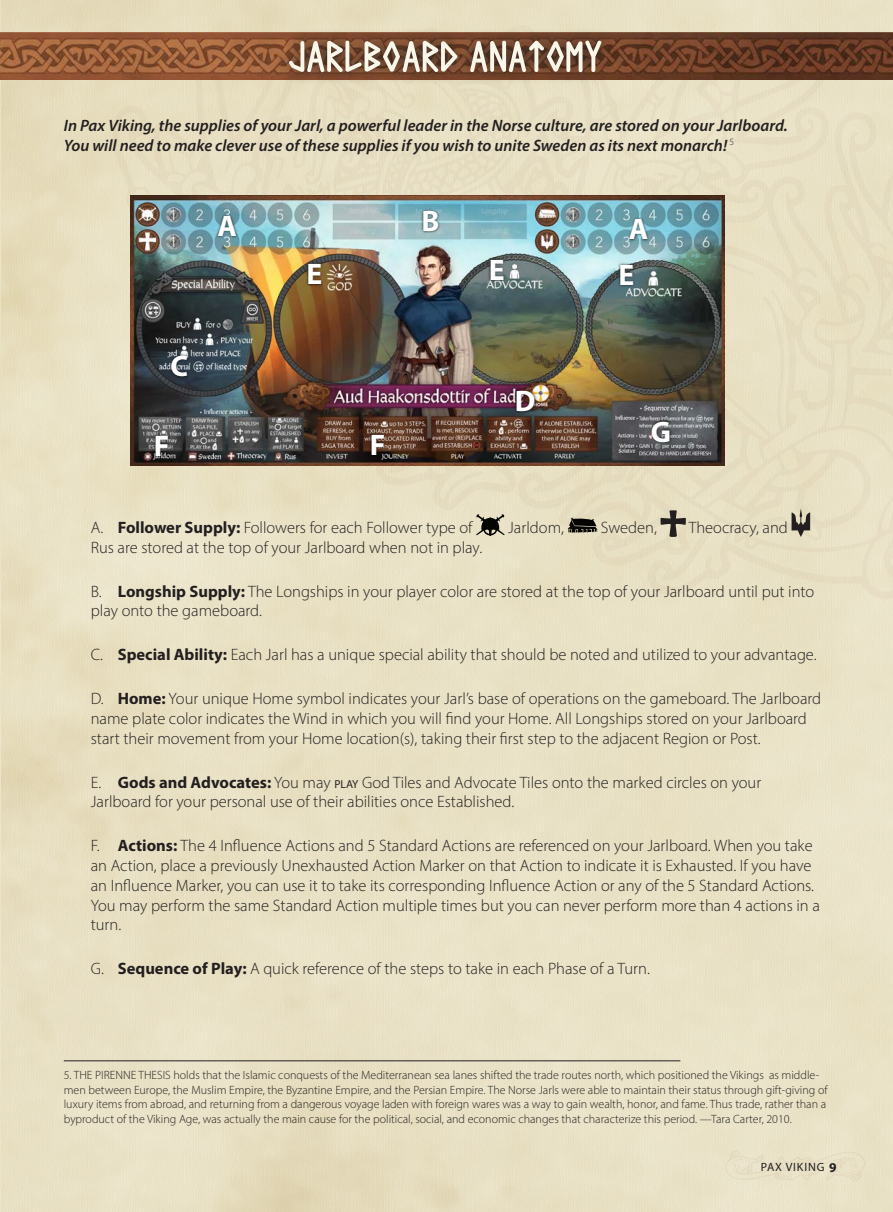
<style>
.page{position:relative;width:893px;height:1212px;background:#fff}
.page>*{position:absolute;margin:0;border:0;box-sizing:border-box;transform-origin:0 0}
.Rubrik__Headline_cen{font:52.5px "Pax Viking";color:#f9f7e9}
.t1{font:700 29.85px "Myriad Pro";color:#fff}
.t2{font:300 16.5px/19.8px "Myriad Pro";color:#231f20}
.Body___out{font:italic 600 16.5px/19.8px "Myriad Pro";color:#231f20}
.Footnotes{font:300 12px/14.4px "Myriad Pro";color:#231f20}
.t3{font:12px "Myriad Pro";letter-spacing:.07em;color:#231f20}
.s1{font-weight:700}
.s2{font-weight:400;font-size:11.55px}
.s3{font-weight:700;font-size:13.5px}
</style>
<div class="page">
<img style="left:0;top:0;width:1px;height:1212px">
<img style="left:1px;top:0;width:892px;height:1212px">
<div style="left:113px;top:25px;width:780px;height:575px;background:#e8e0c4"></div>
<svg style="left:292px;top:144px;width:14px;height:26px"></svg>
<svg style="left:724px;top:1150px;width:142px;height:31px"></svg>
<img style="left:0;top:33px;width:893px;height:47px">
<svg style="left:476px;top:514px;width:29px;height:22px"></svg>
<svg style="left:568px;top:517px;width:29px;height:16px"></svg>
<svg style="left:660px;top:510px;width:26px;height:27px"></svg>
<svg style="left:791px;top:508px;width:19px;height:29px"></svg>
<hr style="left:64px;top:1060px;width:616px;height:1px;background:#231f20">
<svg style="left:277px;top:28px;width:337px;height:57px"></svg>
<img style="left:131px;top:195px;width:593px;height:271px">
<img style="left:214px;top:207px;width:27px;height:41px">
<img style="left:418px;top:203px;width:26px;height:40px">
<img style="left:166px;top:348px;width:26px;height:40px">
<img style="left:511px;top:382px;width:29px;height:41px">
<img style="left:302px;top:255px;width:25px;height:41px">
<img style="left:150px;top:427px;width:24px;height:41px">
<img style="left:366px;top:426px;width:24px;height:41px">
<img style="left:647px;top:413px;width:28px;height:40px">
<img style="left:485px;top:251px;width:24px;height:41px">
<img style="left:615px;top:256px;width:24px;height:41px">
<img style="left:625px;top:210px;width:28px;height:41px">
<p class="Rubrik__Headline_cen" style="left:289px;top:23px;width:317px">JARLBOARD ANATOMY</p>
<p class="Body___out" style="left:64px;top:115px;width:725px">In Pax Viking, the supplies of your Jarl, a powerful leader in the Norse culture, are stored on your Jarlboard.<br>You will need to make clever use of these supplies if you wish to unite Sweden as its next monarch! <sup>5</sup></p>
<p class="t1" style="left:217px;top:207px;width:21px">A</p>
<p class="t1" style="left:422px;top:202px;width:19px">B</p>
<p class="t1" style="left:170px;top:347px;width:19px">C</p>
<p class="t1" style="left:306px;top:255px;width:17px">E</p>
<p class="t1" style="left:154px;top:426px;width:17px">F</p>
<p class="t1" style="left:370px;top:426px;width:17px">F</p>
<p class="t1" style="left:629px;top:210px;width:21px">A</p>
<p class="t1" style="left:489px;top:251px;width:17px">E</p>
<p class="t1" style="left:619px;top:255px;width:17px">E</p>
<p class="t1" style="left:515px;top:382px;width:22px">D</p>
<p class="t1" style="left:651px;top:412px;width:22px">G</p>
<p class="t2" style="left:91px;top:517px;width:383px">A. <span class="s1">Follower Supply:</span> Followers for each Follower type of</p>
<p class="t2" style="left:508px;top:517px;width:57px">Jarldom,</p>
<p class="t2" style="left:601px;top:517px;width:58px">Sweden,</p>
<p class="t2" style="left:689px;top:517px;width:101px">Theocracy, and</p>
<p class="t2" style="left:91px;top:537px;width:393px">Rus are stored at the top of your Jarlboard when not in play.</p>
<p class="t2" style="left:91px;top:581px;width:725px">B. <span class="s1">Longship Supply:</span> The Longships in your player color are stored at the top of your Jarlboard until put into play onto the gameboard.</p>
<p class="t2" style="left:91px;top:645px;width:727px">C. <span class="s1">Special Ability:</span> Each Jarl has a unique special ability that should be noted and utilized to your advantage.</p>
<p class="t2" style="left:91px;top:688px;width:732px">D. <span class="s1">Home:</span> Your unique Home symbol indicates your Jarl’s base of operations on the gameboard. The Jarlboard name plate color indicates the Wind in which you will find your Home. All Longships stored on your Jarlboard start their movement from your Home location(s), taking their first step to the adjacent Region or Post.</p>
<p class="t2" style="left:91px;top:772px;width:672px">E. <span class="s1">Gods and Advocates:</span> You may <span class="s2">play</span> God Tiles and Advocate Tiles onto the marked circles on your<br>Jarlboard for your personal use of their abilities once Established.</p>
<p class="t2" style="left:91px;top:836px;width:731px">F. <span class="s1">Actions:</span> The 4 Influence Actions and 5 Standard Actions are referenced on your Jarlboard. When you take an Action, place a previously Unexhausted Action Marker on that Action to indicate it is Exhausted. If you have an Influence Marker, you can use it to take its corresponding Influence Action or any of the 5 Standard Actions.<br>You may perform the same Standard Action multiple times but you can never perform more than 4 actions in a turn.</p>
<p class="t2" style="left:91px;top:959px;width:561px">G. <span class="s1">Sequence of Play:</span> A quick reference of the steps to take in each Phase of a Turn.</p>
<p class="Footnotes" style="left:64px;top:1068px;width:765px">5. THE PIRENNE THESIS holds that the Islamic conquests of the Mediterranean sea lanes shifted the trade routes north, which positioned the Vikings as middle&shy;men between Europe, the Muslim Empire, the Byzantine Empire, and the Persian Empire. The Norse Jarls were able to maintain their status through gift-giving of luxury items from abroad, and returning from a dangerous voyage laden with foreign wares was a way to gain wealth, honor, and fame. Thus trade, rather than a byproduct of the Viking Age, was actually the main cause for the political, social, and economic changes that characterize this period. —Tara Carter, 2010.</p>
<p class="t3" style="left:761px;top:1159px;width:77px">PAX VIKING <span class="s3">9</span></p>
</div>
